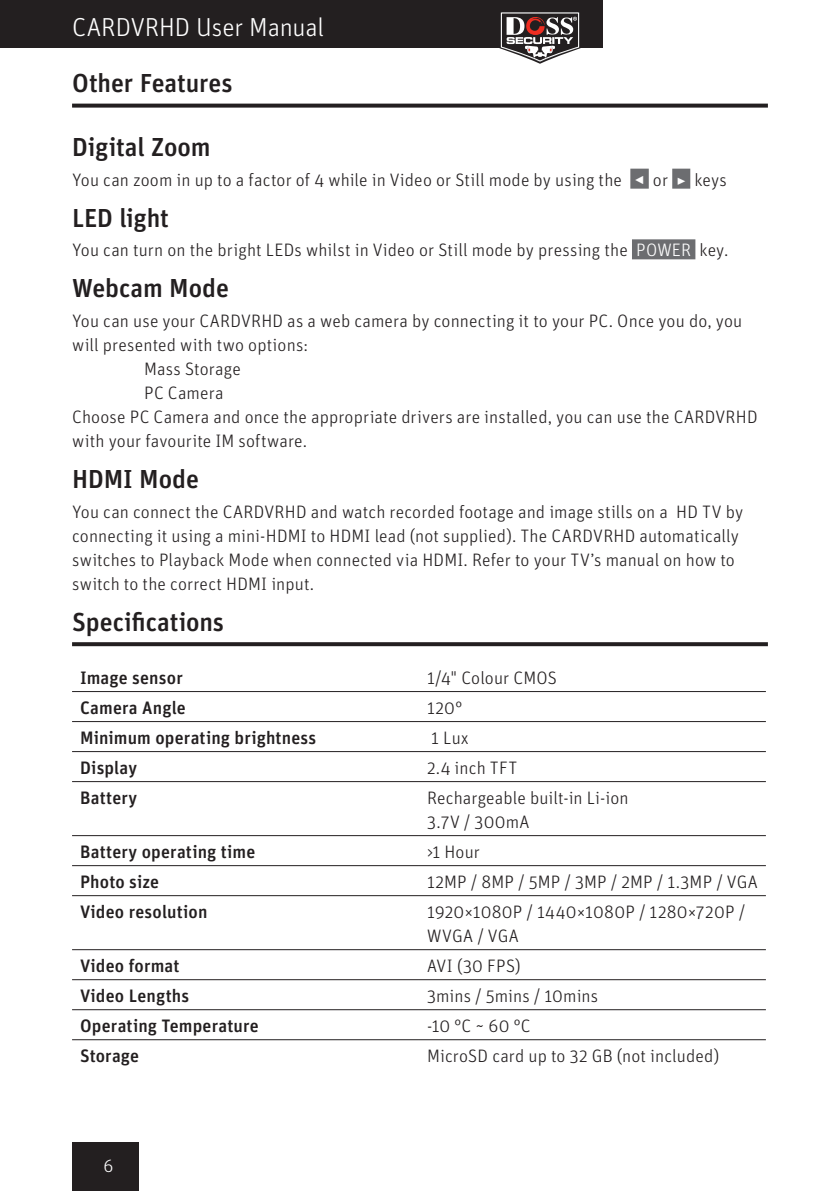
<style>
.page{position:relative;width:840px;height:1191px;background:#fff}
.page>*{position:absolute;margin:0;border:0;box-sizing:border-box;transform-origin:0 0}
.t1{font:500 26px "Unit Pro";letter-spacing:-.005em;color:#231f20}
.t2{font:300 26px "Unit Pro";letter-spacing:-.005em;color:#fff}
.t3{font:300 18px/24px "Unit Pro";letter-spacing:.01em;color:#231f20}
.t4{font:500 18px "Unit Pro";letter-spacing:.01em;color:#231f20}
.t5{font:300 18px "Unit Pro";color:#fff}
.s1{color:#fff}
</style>
<div class="page">
<div style="left:0;top:0;width:602px;height:48px;background:#231f20"></div>
<div style="left:72px;top:1142px;width:66px;height:49px;background:#231f20"></div>
<svg style="left:499px;top:12px;width:81px;height:52px"></svg>
<svg style="left:72px;top:104px;width:695px;height:4px;background:#383435"></svg>
<div style="left:630px;top:169px;width:18px;height:20px;background:#6c6d70"></div>
<div style="left:671px;top:169px;width:19px;height:20px;background:#6c6d70"></div>
<div style="left:631px;top:239px;width:64px;height:20px;background:#6c6d70"></div>
<svg style="left:72px;top:642px;width:695px;height:4px;background:#2d292a"></svg>
<hr style="left:72px;top:691px;width:347px;height:1px;background:#231f20">
<hr style="left:419px;top:691px;width:346px;height:1px;background:#231f20">
<hr style="left:72px;top:721px;width:347px;height:1px;background:#231f20">
<hr style="left:419px;top:721px;width:346px;height:1px;background:#231f20">
<hr style="left:72px;top:751px;width:347px;height:1px;background:#231f20">
<hr style="left:419px;top:751px;width:346px;height:1px;background:#231f20">
<hr style="left:72px;top:781px;width:347px;height:1px;background:#231f20">
<hr style="left:419px;top:781px;width:346px;height:1px;background:#231f20">
<hr style="left:72px;top:835px;width:347px;height:1px;background:#231f20">
<hr style="left:419px;top:835px;width:346px;height:1px;background:#231f20">
<hr style="left:72px;top:865px;width:347px;height:1px;background:#231f20">
<hr style="left:419px;top:865px;width:346px;height:1px;background:#231f20">
<hr style="left:72px;top:895px;width:347px;height:1px;background:#231f20">
<hr style="left:419px;top:895px;width:346px;height:1px;background:#231f20">
<hr style="left:72px;top:949px;width:347px;height:1px;background:#231f20">
<hr style="left:419px;top:949px;width:346px;height:1px;background:#231f20">
<hr style="left:72px;top:979px;width:347px;height:1px;background:#231f20">
<hr style="left:419px;top:979px;width:346px;height:1px;background:#231f20">
<hr style="left:72px;top:1009px;width:347px;height:1px;background:#231f20">
<hr style="left:419px;top:1009px;width:346px;height:1px;background:#231f20">
<hr style="left:72px;top:1039px;width:347px;height:1px;background:#231f20">
<hr style="left:419px;top:1039px;width:346px;height:1px;background:#231f20">
<h1 class="t2" style="left:72px;top:12px;width:253px">CARDVRHD User Manual</h1>
<h1 class="t1" style="left:72px;top:67px;width:162px">Other Features</h1>
<h1 class="t1" style="left:72px;top:130px;width:140px">Digital Zoom</h1>
<p class="t3" style="left:72px;top:167px;width:656px">You can zoom in up to a factor of 4 while in Video or Still mode by using the <span class="s1">◀</span> or <span class="s1">▸</span> keys</p>
<h1 class="t1" style="left:72px;top:201px;width:98px">LED light</h1>
<p class="t3" style="left:72px;top:238px;width:657px">You can turn on the bright LEDs whilst in Video or Still mode by pressing the <span class="s1">POWER</span> key.</p>
<h1 class="t1" style="left:72px;top:272px;width:158px">Webcam Mode</h1>
<p class="t3" style="left:72px;top:309px;width:671px">You can use your CARDVRHD as a web camera by connecting it to your PC. Once you do, you</p>
<p class="t3" style="left:72px;top:333px;width:237px">will presented with two options:</p>
<p class="t3" style="left:144px;top:357px;width:98px">Mass Storage</p>
<p class="t3" style="left:144px;top:381px;width:81px">PC Camera</p>
<p class="t3" style="left:72px;top:405px;width:686px">Choose PC Camera and once the appropriate drivers are installed, you can use the CARDVRHD</p>
<p class="t3" style="left:72px;top:429px;width:236px">with your favourite IM software.</p>
<h1 class="t1" style="left:72px;top:462px;width:128px">HDMI Mode</h1>
<p class="t3" style="left:72px;top:499px;width:672px">You can connect the CARDVRHD and watch recorded footage and image stills on a HD TV by connecting it using a mini-HDMI to HDMI lead (not supplied). The CARDVRHD automatically switches to Playback Mode when connected via HDMI. Refer to your TV’s manual on how to switch to the correct HDMI input.</p>
<h1 class="t1" style="left:72px;top:605px;width:153px">Specifications</h1>
<p class="t4" style="left:80px;top:666px;width:104px">Image sensor</p>
<p class="t3" style="left:427px;top:665px;width:131px">1/4" Colour CMOS</p>
<p class="t4" style="left:80px;top:696px;width:107px">Camera Angle</p>
<p class="t3" style="left:427px;top:695px;width:37px">120°</p>
<p class="t4" style="left:80px;top:726px;width:238px">Minimum operating brightness</p>
<p class="t3" style="left:431px;top:725px;width:39px">1 Lux</p>
<p class="t4" style="left:80px;top:756px;width:59px">Display</p>
<p class="t3" style="left:427px;top:755px;width:92px">2.4 inch TFT</p>
<p class="t4" style="left:80px;top:786px;width:59px">Battery</p>
<p class="t3" style="left:427px;top:785px;width:203px">Rechargeable built-in Li-ion<br>3.7V / 300mA</p>
<p class="t4" style="left:80px;top:840px;width:177px">Battery operating time</p>
<p class="t3" style="left:427px;top:839px;width:54px">&gt;1 Hour</p>
<p class="t4" style="left:80px;top:870px;width:81px">Photo size</p>
<p class="t3" style="left:427px;top:869px;width:332px">12MP / 8MP / 5MP / 3MP / 2MP / 1.3MP / VGA</p>
<p class="t4" style="left:80px;top:900px;width:129px">Video resolution</p>
<p class="t3" style="left:427px;top:899px;width:319px">1920×1080P / 1440×1080P / 1280×720P /<br>WVGA / VGA</p>
<p class="t4" style="left:80px;top:954px;width:101px">Video format</p>
<p class="t3" style="left:427px;top:953px;width:95px">AVI (30 FPS)</p>
<p class="t4" style="left:80px;top:984px;width:111px">Video Lengths</p>
<p class="t3" style="left:427px;top:983px;width:173px">3mins / 5mins / 10mins</p>
<p class="t4" style="left:80px;top:1014px;width:180px">Operating Temperature</p>
<p class="t3" style="left:427px;top:1013px;width:105px">-10 °C ~ 60 °C</p>
<p class="t4" style="left:80px;top:1044px;width:61px">Storage</p>
<p class="t3" style="left:427px;top:1043px;width:294px">MicroSD card up to 32 GB (not included)</p>
<p class="t5" style="left:103px;top:1155px;width:12px">6</p>
</div>
